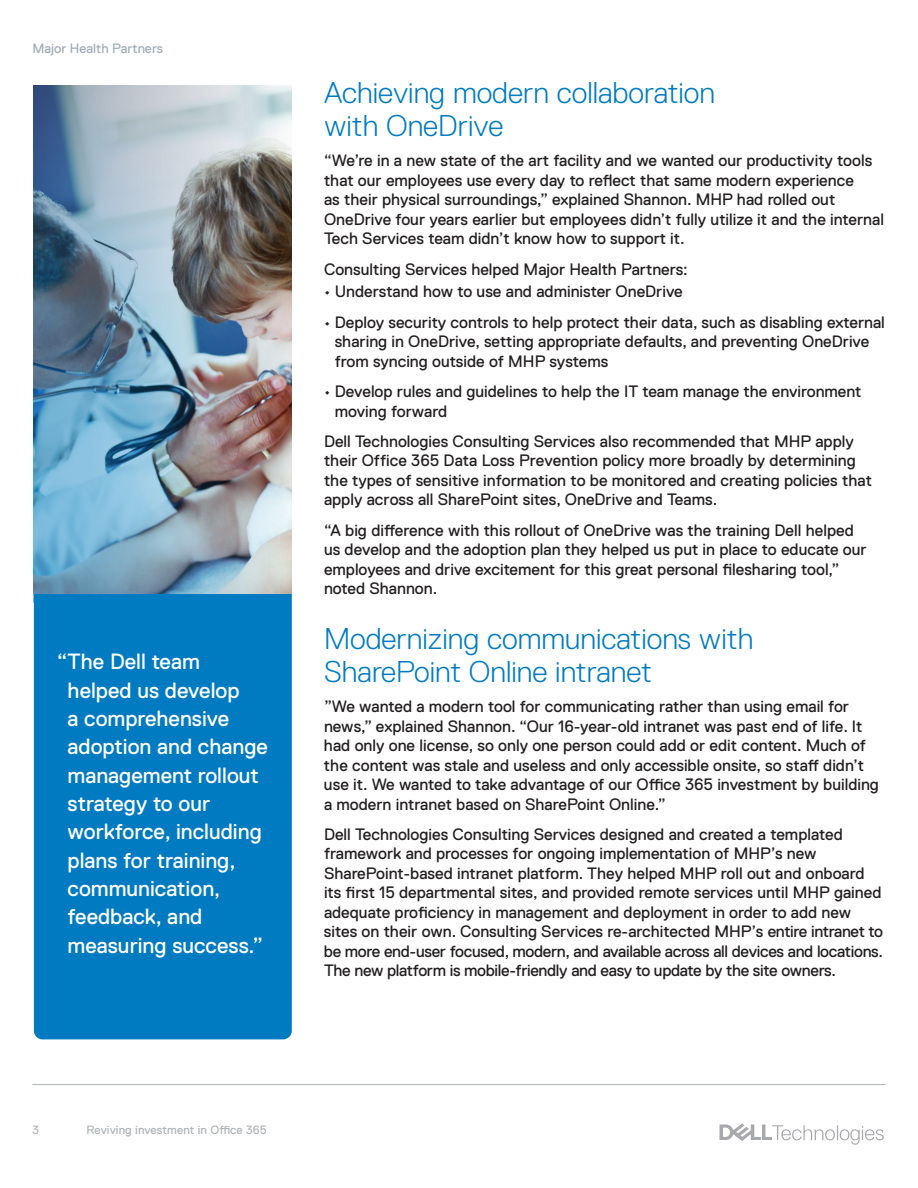
<style>
.page{position:relative;width:918px;height:1188px;background:#fff}
.page>*{position:absolute;margin:0;border:0;box-sizing:border-box;transform-origin:0 0}
._1__Main_headline{font:300 30px/33px "Dell Replica";color:#007bc2}
._1__Main_headline-2{font:22.05px/28.3px "Dell Replica";color:#fff}
._1__Main_headline-3{font:16.5px/19.5px "Dell Replica";color:#231f20}
.t1{font:13.5px "Dell Replica";color:#a3adb5}
.t2{font:12px "Dell Replica";letter-spacing:.01em;color:#aeb3b8}
</style>
<div class="page">
<hr style="left:32px;top:1084px;width:854px;height:1px;background:#aeb3b8">
<svg style="left:719px;top:1123px;width:165px;height:22px"></svg>
<div style="left:34px;top:602px;width:258px;height:437px;background:#007bc2"></div>
<img style="left:34px;top:85px;width:258px;height:517px">
<p class="t1" style="left:32px;top:41px;width:132px">Major Health Partners</p>
<p class="_1__Main_headline-2" style="left:68px;top:648px;width:202px;text-indent:-11px">“The Dell team helped us develop<br>a comprehensive adoption and change management rollout strategy to our workforce, including plans for training, communication, feedback, and measuring success.”</p>
<p class="_1__Main_headline" style="left:324px;top:76px;width:393px">Achieving modern collaboration with OneDrive</p>
<p class="_1__Main_headline-3" style="left:324px;top:151px;width:562px">“We’re in a new state of the art facility and we wanted our productivity tools that our employees use every day to reflect that same modern experience<br>as their physical surroundings,” explained Shannon. MHP had rolled out OneDrive four years earlier but employees didn’t fully utilize it and the internal Tech Services team didn’t know how to support it.</p>
<p class="_1__Main_headline-3" style="left:324px;top:259px;width:365px">Consulting Services helped Major Health Partners:</p>
<p class="_1__Main_headline-3" style="left:324px;top:282px;width:360px">• Understand how to use and administer OneDrive</p>
<p class="_1__Main_headline-3" style="left:335px;top:312px;width:552px;text-indent:-11px">• Deploy security controls to help protect their data, such as disabling external sharing in OneDrive, setting appropriate defaults, and preventing OneDrive from syncing outside of MHP systems</p>
<p class="_1__Main_headline-3" style="left:335px;top:382px;width:528px;text-indent:-11px">• Develop rules and guidelines to help the IT team manage the environment moving forward</p>
<p class="_1__Main_headline-3" style="left:324px;top:431px;width:549px">Dell Technologies Consulting Services also recommended that MHP apply their Office 365 Data Loss Prevention policy more broadly by determining the types of sensitive information to be monitored and creating policies that apply across all SharePoint sites, OneDrive and Teams.</p>
<p class="_1__Main_headline-3" style="left:324px;top:520px;width:544px">“A big difference with this rollout of OneDrive was the training Dell helped us develop and the adoption plan they helped us put in place to educate our employees and drive excitement for this great personal filesharing tool,” noted Shannon.</p>
<p class="_1__Main_headline" style="left:324px;top:622px;width:431px">Modernizing communications with<br>SharePoint Online intranet</p>
<p class="_1__Main_headline-3" style="left:324px;top:697px;width:557px">”We wanted a modern tool for communicating rather than using email for news,” explained Shannon. “Our 16-year-old intranet was past end of life. It had only one license, so only one person could add or edit content. Much of the content was stale and useless and only accessible onsite, so staff didn’t use it. We wanted to take advantage of our Office 365 investment by building a modern intranet based on SharePoint Online.”</p>
<p class="_1__Main_headline-3" style="left:324px;top:824px;width:561px">Dell Technologies Consulting Services designed and created a templated framework and processes for ongoing implementation of MHP’s new SharePoint-based intranet platform. They helped MHP roll out and onboard its first 15 departmental sites, and provided remote services until MHP gained adequate proficiency in management and deployment in order to add new sites on their own. Consulting Services re-architected MHP’s entire intranet to be more end-user focused, modern, and available across all devices and locations.<br>The new platform is mobile-friendly and easy to update by the site owners.</p>
<p class="t2" style="left:32px;top:1123px;width:8px">3</p>
<p class="t2" style="left:86px;top:1123px;width:182px">Reviving investment in Office 365</p>
</div>
